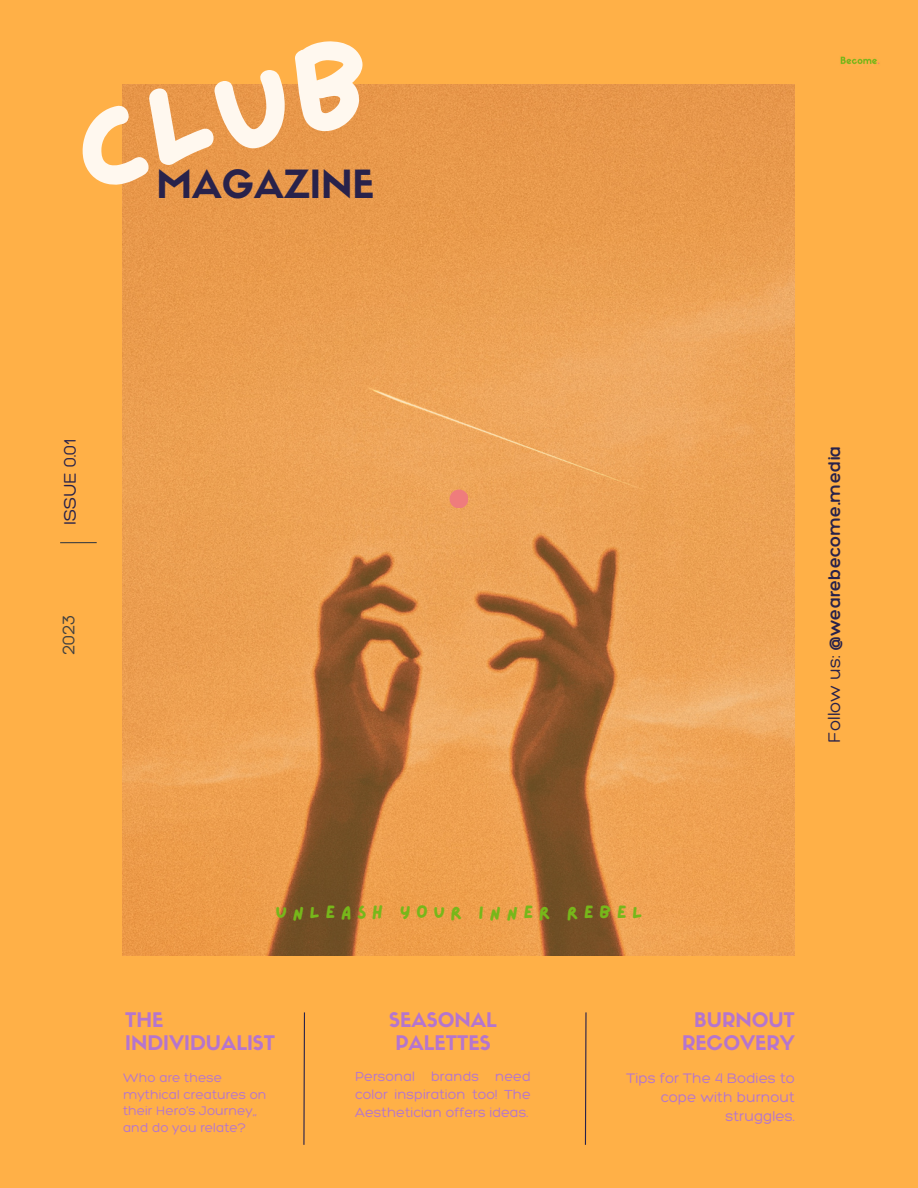
<style>
.page{position:relative;width:918px;height:1188px;background:#ffb047}
.page>*{position:absolute;margin:0;border:0;box-sizing:border-box;transform-origin:0 0}
.t1{font:125.1px "Lazydog";color:#fff8ef}
.t2{font:38.1px "Sifonn Basic";color:#28224b}
.t3{font:19.8px/22.5px "Sifonn Basic";color:#b575ce}
.t4{font:300 18.3px "Hero";color:#28224b}
.t5{font:18.3px "Lazydog";letter-spacing:.295em;color:#77b71a}
.t6{font:300 18.3px "Hero";color:#28224b}
.t7{font:300 18.15px "Hero";color:#404040}
.t8{font:300 15px/19.2px "Hero";color:#b575ce;text-align:right}
.t9{font:300 14.25px/18px "Hero";color:#b575ce;text-align:justify}
.t10{font:300 13.5px/16.8px "Hero";color:#b575ce}
.s1{font-style:inherit}
</style>
<div class="page">
<img style="left:123px;top:84px;width:672px;height:872px">
<hr style="left:60px;top:542px;width:37px;height:1px;background:#404040">
<svg style="left:303px;top:1012px;width:2px;height:133px"></svg>
<svg style="left:584px;top:1012px;width:3px;height:133px"></svg>
<svg style="left:450px;top:490px;width:18px;height:18px"></svg>
<img style="left:840px;top:56px;width:40px;height:9px">
<p class="t1" style="left:61px;top:99px;width:309px;rotate:-15deg">Club</p>
<p class="t2" style="left:157px;top:169px;width:219px">MAGAZINE</p>
<p class="t6" style="left:58px;top:525px;width:87px;rotate:-90deg">ISSUE 0.01</p>
<p class="t7" style="left:57px;top:655px;width:42px;rotate:-90deg">2023</p>
<p class="t4" style="left:823px;top:743px;width:299px;rotate:-90deg"><span class="s1">Follow us:</span> @wearebecome.media</p>
<p class="t5" style="left:276px;top:904px;width:368px">UNLEASH YOUR INNER REBEL</p>
<p class="t3" style="left:125px;top:1011px;width:152px">THE<br>INDIVIDUALIST</p>
<p class="t10" style="left:123px;top:1069px;width:145px">Who are these mythical creatures on their Hero’s Journey,, and do you relate?</p>
<p class="t3" style="left:389px;top:1011px;width:109px">SEASONAL</p>
<p class="t3" style="left:395px;top:1033px;width:97px">PALETTES</p>
<p class="t9" style="left:355px;top:1067px;width:177px">Personal brands need color inspiration too! The Aesthetician offers ideas.</p>
<p class="t3" style="left:682px;top:1011px;width:114px;text-align:right">BURNOUT<br>RECOVERY</p>
<p class="t8" style="left:627px;top:1068px;width:170px">Tips for The 4 Bodies to cope with burnout struggles.</p>
</div>
